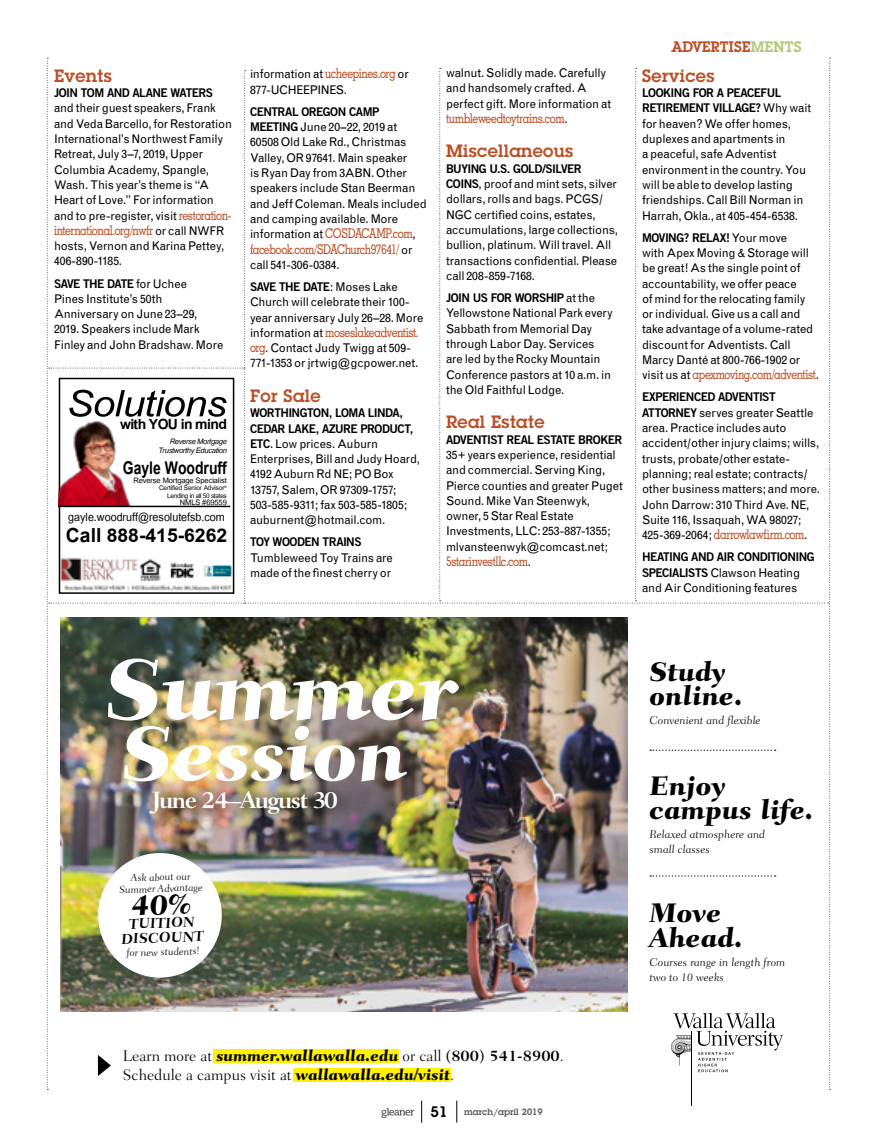
<style>
.page{position:relative;width:878px;height:1148px;background:#fff}
.page>*{position:absolute;margin:0;border:0;box-sizing:border-box;transform-origin:0 0}
.t1{font:800 87.6px "Fairfield LT Std Caption";letter-spacing:-.01em;color:#fff}
.t2{font:800 78.45px "Fairfield LT Std Caption";letter-spacing:-.01em;color:#fff}
.t3{font:italic 51.15px "Utsaah";letter-spacing:-.01em;color:#000;scale:1.09 1}
.t4{font:800 27.3px/24.6px "Fairfield LT Std Caption";color:#000}
.t5{font:700 27px "Utsaah";color:#000}
.t6{font:700 24.3px "Utsaah";color:#000;scale:.8 1}
.t7{font:700 24.15px "Fairfield LT Std";letter-spacing:-.06em;color:#fff}
.t8{font:700 19.5px "Utsaah";letter-spacing:-.03em;color:#000}
.heading_2-Advertisem{font:600 17.4px "Lubalin Graph";letter-spacing:.02em;color:#bb4f26}
.t9{font:15.9px "Utsaah";color:#000;scale:.94 1}
.t10{font:300 15.6px/18.8px "Fairfield LT Std";color:#000}
.t11{font:600 15px "Lubalin Graph IT Cby BT";letter-spacing:-.025em;color:#bb4f26}
.t12{font:700 14.55px/14.5px "Fairfield LT Std Caption";color:#000;text-align:center}
.body-Advertisements{font:500 13.5px "Geometric Slab 703 BT";letter-spacing:-.035em;color:#bb4f26;scale:.8 1}
.body-Advertisements-2{font:12px/15.3px "Grotesque";letter-spacing:-.015em;color:#000}
.body-Advertisements-3{font:12px "Grotesque";letter-spacing:.005em;color:#000}
.t13{font:300 11.4px/14.9px "Fairfield LT Std Caption";color:#000}
.t14{font:10.5px "Utsaah";letter-spacing:-.01em;color:#000}
.t15{font:italic 10.5px/9px "Utsaah";letter-spacing:-.03em;color:#000;text-align:right}
.t16{font:300 10.35px/11.6px "Fairfield LT Std Caption";color:#000;text-align:center}
.t17{font:9px/7.5px "Utsaah";letter-spacing:-.01em;color:#000;text-align:right}
.t18{font:600 9px "Lubalin Graph";color:#57595b}
.s1{font-family:"Trade Gothic Bold Two"}
.s2{font-family:"Geometric Slab 703 BT";font-weight:500;font-size:13.5px;color:#bb4f26}
.s3{font-family:"Grotesque";font-weight:400;font-size:12px;color:#000}
.s4{color:#b5c77d}
.s5{font-family:"Fairfield LT Std Caption";font-weight:800}
.s6{font-weight:700}
.s7{font-family:"Lubalin Graph IT Cby BT";font-size:15px;color:#000}
</style>
<div class="page">
<hr style="left:691px;top:1030px;width:1px;height:75px;background:#000">
<svg style="left:381px;top:1108px;width:33px;height:10px"></svg>
<svg style="left:456px;top:1100px;width:1px;height:22px"></svg>
<svg style="left:421px;top:1100px;width:1px;height:22px"></svg>
<img style="left:47px;top:58px;width:784px;height:1032px">
<p class="heading_2-Advertisem" style="left:54px;top:64px;width:59px">Events</p>
<p class="body-Advertisements-2" style="left:54px;top:85px;width:179px"><span class="s1">JOIN TOM AND ALANE WATERS </span>and their guest speakers, Frank and Veda Barcello, for Restoration<br>International’s Northwest Family<br>Retreat, July 3–7, 2019, Upper<br>Columbia Academy, Spangle,<br>Wash. This year’s theme is “A<br>Heart of Love.” For information and to pre-register, visit <span class="s2">restoration-</span></p>
<p class="body-Advertisements" style="left:54px;top:222px;width:214px">international.org/nwfr <span class="s3">or call NWFR</span></p>
<p class="body-Advertisements-2" style="left:54px;top:238px;width:172px">hosts, Vernon and Karina Pettey,<br>406-890-1185.</p>
<p class="body-Advertisements-2" style="left:54px;top:276px;width:171px"><span class="s1">SAVE THE DATE</span> for Uchee<br>Pines Institute’s 50th<br>Anniversary on June 23–29,<br>2019. Speakers include Mark<br>Finley and John Bradshaw. More</p>
<p class="t3" style="left:67px;top:375px;width:148px">Solutions</p>
<p class="t15" style="left:158px;top:437px;width:70px">Reverse Mortgage<br>Trustworthy Education</p>
<p class="t8" style="left:120px;top:414px;width:108px">with YOU in mind</p>
<p class="t6" style="left:123px;top:454px;width:131px">Gayle Woodruff</p>
<p class="t14" style="left:133px;top:474px;width:95px">Reverse Mortgage Specialist</p>
<p class="t17" style="left:159px;top:484px;width:69px">Certified Senior Advisor<sup>®<br></sup>Lending in all 50 states</p>
<p class="t14" style="left:180px;top:496px;width:48px">NMLS #69559</p>
<p class="t5" style="left:66px;top:520px;width:163px">Call 888-415-6262</p>
<p class="t9" style="left:68px;top:508px;width:168px">gayle.woodruff@resolutefsb.com</p>
<p class="body-Advertisements-2" style="left:250px;top:67px;width:160px">information at <span class="s2">ucheepines.org</span> or<br>877-UCHEEPINES.</p>
<p class="body-Advertisements-2" style="left:250px;top:104px;width:178px"><span class="s1">CENTRAL OREGON CAMP<br>MEETING</span> June 20–22, 2019 at<br>60508 Old Lake Rd., Christmas<br>Valley, OR 97641. Main speaker<br>is Ryan Day from 3ABN. Other speakers include Stan Beerman and Jeff Coleman. Meals included and camping available. More information at <span class="s2">COSDACAMP.com</span>,</p>
<p class="body-Advertisements" style="left:250px;top:240px;width:204px">facebook.com/SDAChurch97641/ <span class="s3">or</span></p>
<p class="body-Advertisements-3" style="left:250px;top:258px;width:91px">call 541-306-0384.</p>
<p class="body-Advertisements-2" style="left:250px;top:279px;width:175px"><span class="s1">SAVE THE DATE</span>: Moses Lake<br>Church will celebrate their 100- year anniversary July 26–28. More</p>
<p class="body-Advertisements" style="left:250px;top:324px;width:212px"><span class="s3">information at</span> moseslakeadventist.</p>
<p class="body-Advertisements-2" style="left:250px;top:340px;width:170px"><span class="s2">org</span>. Contact Judy Twigg at 509-<br>771-1353 or jrtwig@gcpower.net.</p>
<p class="heading_2-Advertisem" style="left:250px;top:384px;width:72px">For Sale</p>
<p class="body-Advertisements-2" style="left:250px;top:405px;width:171px"><span class="s1">WORTHINGTON, LOMA LINDA,<br>CEDAR LAKE, AZURE PRODUCT,<br>ETC</span>. Low prices. Auburn<br>Enterprises, Bill and Judy Hoard,<br>4192 Auburn Rd NE; PO Box<br>13757, Salem, OR 97309-1757;<br>503-585-9311; fax 503-585-1805; auburnent@hotmail.com.</p>
<p class="body-Advertisements-2" style="left:250px;top:534px;width:144px"><span class="s1">TOY WOODEN TRAINS<br></span>Tumbleweed Toy Trains are made of the finest cherry or</p>
<p class="body-Advertisements-2" style="left:446px;top:65px;width:167px">walnut. Solidly made. Carefully and handsomely crafted. A perfect gift. More information at</p>
<p class="body-Advertisements" style="left:446px;top:110px;width:154px">tumbleweedtoytrains.com<span class="s3">.</span></p>
<p class="heading_2-Advertisem" style="left:446px;top:140px;width:129px">Miscellaneous</p>
<p class="body-Advertisements-2" style="left:446px;top:161px;width:173px"><span class="s1">BUYING U.S. GOLD/SILVER<br>COINS</span>, proof and mint sets, silver dollars, rolls and bags. PCGS/<br>NGC certified coins, estates, accumulations, large collections, bullion, platinum. Will travel. All transactions confidential. Please call 208-859-7168.</p>
<p class="body-Advertisements-2" style="left:446px;top:290px;width:168px"><span class="s1">JOIN US FOR WORSHIP</span> at the<br>Yellowstone National Park every<br>Sabbath from Memorial Day through Labor Day. Services are led by the Rocky Mountain<br>Conference pastors at 10 a.m. in the Old Faithful Lodge.</p>
<p class="heading_2-Advertisem" style="left:446px;top:410px;width:100px">Real Estate</p>
<p class="body-Advertisements-2" style="left:446px;top:432px;width:178px"><span class="s1">ADVENTIST REAL ESTATE BROKER<br></span>35+ years experience, residential and commercial. Serving King,<br>Pierce counties and greater Puget<br>Sound. Mike Van Steenwyk, owner, 5 Star Real Estate<br>Investments, LLC: 253-887-1355; mlvansteenwyk@comcast.net;</p>
<p class="body-Advertisements" style="left:446px;top:553px;width:108px">5starinvestllc.com<span class="s3">.</span></p>
<p class="t11" style="left:672px;top:37px;width:131px">ADVERTISE<span class="s4">MENTS</span></p>
<p class="heading_2-Advertisem" style="left:642px;top:64px;width:74px">Services</p>
<p class="body-Advertisements-2" style="left:642px;top:85px;width:171px"><span class="s1">LOOKING FOR A PEACEFUL<br>RETIREMENT VILLAGE?</span> Why wait for heaven? We offer homes, duplexes and apartments in<br>a peaceful, safe Adventist environment in the country. You will be able to develop lasting friendships. Call Bill Norman in<br>Harrah, Okla., at 405-454-6538.</p>
<p class="body-Advertisements-2" style="left:642px;top:230px;width:173px"><span class="s1">MOVING? RELAX!</span> Your move<br>with Apex Moving &amp; Storage will be great! As the single point of accountability, we offer peace<br>of mind for the relocating family or individual. Give us a call and take advantage of a volume-rated discount for Adventists. Call<br>Marcy Danté at 800-766-1902 or</p>
<p class="body-Advertisements" style="left:642px;top:366px;width:223px"><span class="s3">visit us at</span> apexmoving.com/adventist<span class="s3">.</span></p>
<p class="body-Advertisements-2" style="left:642px;top:390px;width:179px"><span class="s1">EXPERIENCED ADVENTIST<br>ATTORNEY</span> serves greater Seattle area. Practice includes auto accident/other injury claims; wills, trusts, probate/other estate&shy;planning; real estate; contracts/ other business matters; and more.<br>John Darrow: 310 Third Ave. NE,<br>Suite 116, Issaquah, WA 98027;</p>
<p class="body-Advertisements" style="left:642px;top:526px;width:208px"><span class="s3">425-369-2064;</span> darrowlawfirm.com<span class="s3">.</span></p>
<p class="body-Advertisements-2" style="left:642px;top:549px;width:174px"><span class="s1">HEATING AND AIR CONDITIONING<br>SPECIALISTS</span> Clawson Heating and Air Conditioning features</p>
<p class="t1" style="left:104px;top:639px;width:356px">Summer</p>
<p class="t2" style="left:121px;top:708px;width:288px">Session</p>
<p class="t7" style="left:152px;top:786px;width:188px">June 24–August 30</p>
<p class="t16" style="left:119px;top:872px;width:85px;rotate:-2deg">Ask about our<br>Summer Advantage</p>
<p class="t12" style="left:120px;top:917px;width:84px;rotate:-2deg">TUITION<br>DISCOUNT</p>
<p class="t16" style="left:126px;top:947px;width:74px;rotate:-2deg">for new students!</p>
<p class="t4" style="left:649px;top:659px;width:95px">Study online.</p>
<p class="t13" style="left:649px;top:713px;width:113px">Convenient and flexible</p>
<p class="t4" style="left:649px;top:773px;width:166px">Enjoy campus life.</p>
<p class="t13" style="left:649px;top:826px;width:117px">Relaxed atmosphere and small classes</p>
<p class="t4" style="left:649px;top:901px;width:95px">Move<br>Ahead.</p>
<p class="t13" style="left:649px;top:954px;width:137px">Courses range in length from two to 10 weeks</p>
<p class="t10" style="left:123px;top:1046px;width:442px">Learn more at <span class="s5">summer.wallawalla.edu</span> or call <span class="s6">(800) 541-8900</span>.<br>Schedule a campus visit at <span class="s5">wallawalla.edu/visit</span>.</p>
<p class="t18" style="left:430px;top:1106px;width:113px"><span class="s7">51</span> march/april 2019</p>
</div>
